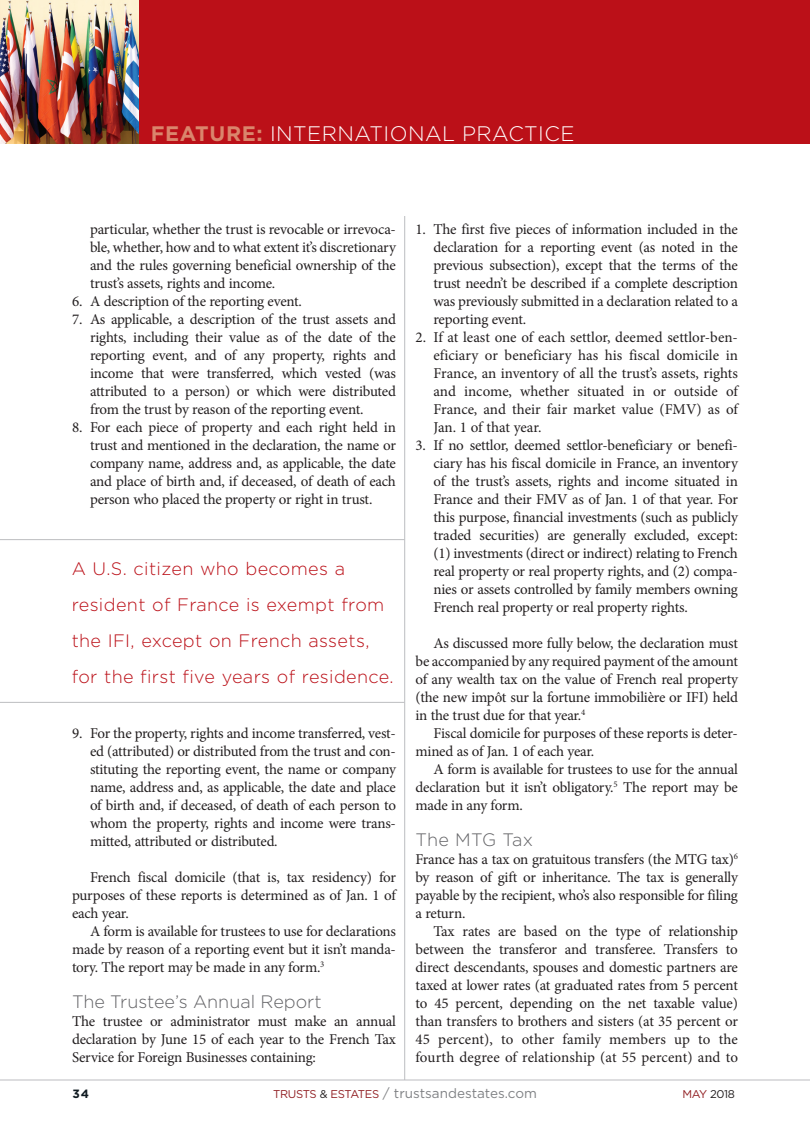
<style>
.page{position:relative;width:810px;height:1134px;background:#fff}
.page>*{position:absolute;margin:0;border:0;box-sizing:border-box;transform-origin:0 0}
.t1{font:300 21px "Gotham";letter-spacing:.02em;color:#fff}
.Callout{font:300 18px/36px "Gotham";letter-spacing:.02em;color:#bb1018}
.Subhead{font:300 18px "Gotham";color:#636366}
.body_bulletted{font:15px/18px "Minion Pro";letter-spacing:-.015em;color:#231f20;text-align:justify}
.BODY__Minion{font:15px/18px "Minion Pro";letter-spacing:-.015em;color:#231f20;text-align:justify}
.BODY__NO_INDENT{font:15px/18px "Minion Pro";letter-spacing:-.015em;color:#231f20;text-align:justify}
.t2{font:13.5px "Gotham";color:#808285}
.t3{font:700 12px "Gotham";color:#101a21}
.t4{font:11.25px "Gotham";letter-spacing:-.03em;color:#231f20}
.s1{font-weight:700;color:#da856c}
.s2{font-size:11.25px;color:#911f23}
.s3{font-size:11.25px;color:#231f20}
.s4{color:#911f23}
</style>
<div class="page">
<div style="left:0;top:0;width:810px;height:144px;background:#bb1018"></div>
<img style="left:0;top:0;width:139px;height:144px">
<hr style="left:0;top:1080px;width:810px;height:1px;background:#bcbdc0">
<hr style="left:404px;top:216px;width:1px;height:864px;background:#bcbdc0">
<hr style="left:0;top:702px;width:405px;height:1px;background:#bcbdc0">
<hr style="left:0;top:539px;width:405px;height:1px;background:#bcbdc0">
<p class="t1" style="left:151px;top:121px;width:425px"><span class="s1">FEATURE:</span> INTERNATIONAL PRACTICE</p>
<p class="body_bulletted" style="left:90px;top:220px;width:307px">particular, whether the trust is revocable or irrevoca&shy;ble, whether, how and to what extent it’s discretionary and the rules governing beneficial ownership of the trust’s assets, rights and income.</p>
<p class="body_bulletted" style="left:72px;top:292px;width:232px">6. A description of the reporting event.</p>
<p class="body_bulletted" style="left:90px;top:310px;width:307px;text-indent:-18px">7. As applicable, a description of the trust assets and rights, including their value as of the date of the reporting event, and of any property, rights and income that were transferred, which vested (was attributed to a person) or which were distributed from the trust by reason of the reporting event.</p>
<p class="body_bulletted" style="left:90px;top:418px;width:307px;text-indent:-18px">8. For each piece of property and each right held in trust and mentioned in the declaration, the name or company name, address and, as applicable, the date and place of birth and, if deceased, of death of each person who placed the property or right in trust.</p>
<p class="Callout" style="left:72px;top:551px;width:324px">A U.S. citizen who becomes a resident of France is exempt from the IFI, except on French assets, for the first five years of residence.</p>
<p class="body_bulletted" style="left:90px;top:724px;width:307px;text-indent:-18px">9. For the property, rights and income transferred, vest&shy;ed (attributed) or distributed from the trust and con&shy;stituting the reporting event, the name or company name, address and, as applicable, the date and place of birth and, if deceased, of death of each person to whom the property, rights and income were trans&shy;mitted, attributed or distributed.</p>
<p class="BODY__Minion" style="left:72px;top:868px;width:325px;text-indent:18px">French fiscal domicile (that is, tax residency) for purposes of these reports is determined as of Jan. 1 of each year.</p>
<p class="BODY__Minion" style="left:72px;top:922px;width:325px;text-indent:18px">A form is available for trustees to use for declarations made by reason of a reporting event but it isn’t manda&shy;tory. The report may be made in any form.<sup>3</sup></p>
<p class="Subhead" style="left:72px;top:990px;width:251px">The Trustee’s Annual Report</p>
<p class="BODY__NO_INDENT" style="left:72px;top:1012px;width:326px">The trustee or administrator must make an annual declaration by June 15 of each year to the French Tax Service for Foreign Businesses containing:</p>
<p class="body_bulletted" style="left:434px;top:220px;width:306px;text-indent:-18px">1. The first five pieces of information included in the declaration for a reporting event (as noted in the previous subsection), except that the terms of the trust needn’t be described if a complete description was previously submitted in a declaration related to a reporting event.</p>
<p class="body_bulletted" style="left:434px;top:328px;width:306px;text-indent:-18px">2. If at least one of each settlor, deemed settlor-ben&shy;eficiary or beneficiary has his fiscal domicile in France, an inventory of all the trust’s assets, rights and income, whether situated in or outside of France, and their fair market value (FMV) as of Jan. 1 of that year.</p>
<p class="body_bulletted" style="left:434px;top:436px;width:306px;text-indent:-18px">3. If no settlor, deemed settlor-beneficiary or benefi&shy;ciary has his fiscal domicile in France, an inventory of the trust’s assets, rights and income situated in France and their FMV as of Jan. 1 of that year. For this purpose, financial investments (such as publicly traded securities) are generally excluded, except: (1) investments (direct or indirect) relating to French real property or real property rights, and (2) compa&shy;nies or assets controlled by family members owning French real property or real property rights.</p>
<p class="BODY__Minion" style="left:416px;top:634px;width:324px;text-indent:18px">As discussed more fully below, the declaration must be accompanied by any required payment of the amount of any wealth tax on the value of French real property (the new impôt sur la fortune immobilière or IFI) held in the trust due for that year.<sup>4</sup></p>
<p class="BODY__Minion" style="left:416px;top:724px;width:324px;text-indent:18px">Fiscal domicile for purposes of these reports is deter&shy;mined as of Jan. 1 of each year.</p>
<p class="BODY__Minion" style="left:416px;top:760px;width:324px;text-indent:18px">A form is available for trustees to use for the annual declaration but it isn’t obligatory.<sup>5</sup> The report may be made in any form.</p>
<p class="Subhead" style="left:416px;top:828px;width:119px">The MTG Tax</p>
<p class="BODY__NO_INDENT" style="left:416px;top:850px;width:324px">France has a tax on gratuitous transfers (the MTG tax)<sup>6 </sup>by reason of gift or inheritance. The tax is generally payable by the recipient, who’s also responsible for filing a return.</p>
<p class="BODY__Minion" style="left:416px;top:922px;width:324px;text-indent:18px">Tax rates are based on the type of relationship between the transferor and transferee. Transfers to direct descendants, spouses and domestic partners are taxed at lower rates (at graduated rates from 5 percent to 45 percent, depending on the net taxable value) than transfers to brothers and sisters (at 35 percent or 45 percent), to other family members up to the fourth degree of relationship (at 55 percent) and to</p>
<p class="t3" style="left:72px;top:1086px;width:18px">34</p>
<p class="t2" style="left:273px;top:1085px;width:265px"><span class="s2">TRUSTS</span> <span class="s3">&amp;</span> <span class="s2">ESTATES</span> / trustsandestates.com</p>
<p class="t4" style="left:682px;top:1087px;width:54px"><span class="s4">MAY</span> 2018</p>
</div>
